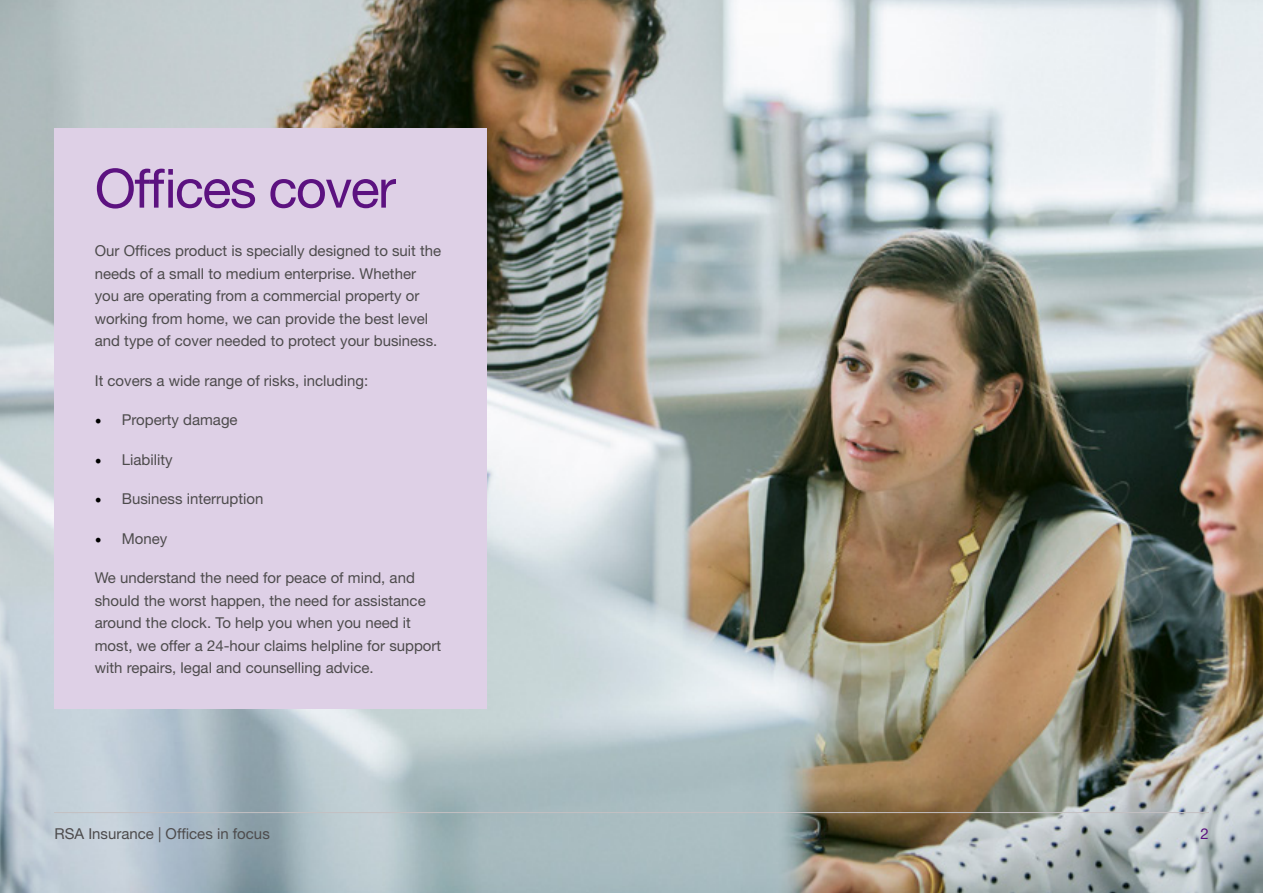
<style>
.page{position:relative;width:1263px;height:893px;background:#fff}
.page>*{position:absolute;margin:0;border:0;box-sizing:border-box;transform-origin:0 0}
.t1{font:54px "Helvetica Neue LT Pro";letter-spacing:-.03em;color:#5c1280}
.t2{font:15px/22.5px "Helvetica Neue LT Pro";color:#4d4b4c}
.t3{font:15px "Helvetica Neue LT Pro";color:#5c1280}
.s1{font-family:"Minion Pro";font-size:18px;color:#000}
</style>
<div class="page">
<img style="left:0;top:0;width:1263px;height:893px">
<div style="left:54px;top:128px;width:432px;height:581px;background:#ded0e6"></div>
<hr style="left:54px;top:812px;width:1155px;height:1px;background:#c4c0c2">
<h1 class="t1" style="left:95px;top:155px;width:303px">Offices cover</h1>
<p class="t2" style="left:95px;top:239px;width:348px">Our Offices product is specially designed to suit the needs of a small to medium enterprise. Whether you are operating from a commercial property or working from home, we can provide the best level and type of cover needed to protect your business.</p>
<p class="t2" style="left:95px;top:369px;width:275px">It covers a wide range of risks, including:</p>
<p class="t2" style="left:95px;top:408px;width:144px"><span class="s1">•</span> Property damage</p>
<p class="t2" style="left:95px;top:448px;width:79px"><span class="s1">•</span> Liability</p>
<p class="t2" style="left:95px;top:487px;width:170px"><span class="s1">•</span> Business interruption</p>
<p class="t2" style="left:95px;top:527px;width:74px"><span class="s1">•</span> Money</p>
<p class="t2" style="left:95px;top:566px;width:348px">We understand the need for peace of mind, and should the worst happen, the need for assistance around the clock. To help you when you need it most, we offer a 24-hour claims helpline for support with repairs, legal and counselling advice.</p>
<p class="t2" style="left:55px;top:822px;width:217px">RSA Insurance | Offices in focus</p>
<p class="t3" style="left:1200px;top:824px;width:10px">2</p>
</div>
